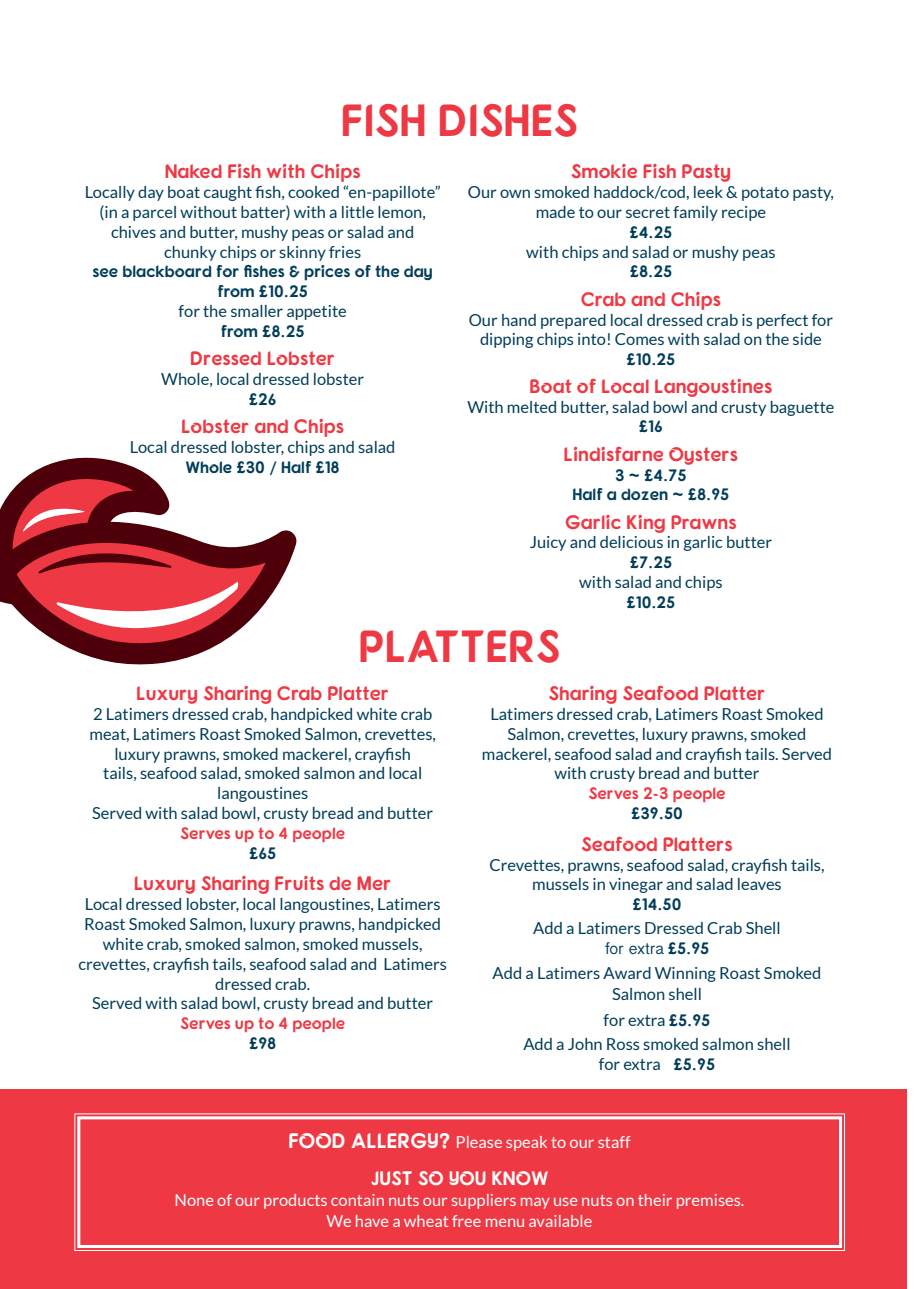
<style>
.page{position:relative;width:919px;height:1289px;background:#fff}
.page>*{position:absolute;margin:0;border:0;box-sizing:border-box;transform-origin:0 0}
.t1{font:45px "Fonarto";color:#ee3944}
.t2{font:19.5px "Fonarto";color:#ee3944}
.t3{font:19.5px "Fonarto";color:#fff}
.t4{font:16.5px/19.8px "Lato";color:#013d5a;text-align:center}
.t5{font:16.5px/19.8px "Fonarto";color:#013d5a;text-align:center}
.t6{font:16.5px/21px "Lato";color:#fff;text-align:center}
.t7{font:16.5px "Fonarto";color:#ee3944}
.t8{font:16.5px "Lao Sangam MN";color:#013d5a}
.s1{font-family:"Fonarto"}
.s2{font-family:"Fonarto";font-size:21px}
</style>
<div class="page">
<div style="left:0;top:1089px;width:906px;height:199px;background:#ee3944"></div>
<svg style="left:74px;top:1113px;width:771px;height:138px"></svg>
<div style="left:77px;top:1116px;width:765px;height:131px;border:3px solid #fff"></div>
<svg style="left:245px;top:530px;width:52px;height:95px"></svg>
<svg style="left:0;top:457px;width:245px;height:208px"></svg>
<h1 class="t1" style="left:341px;top:93px;width:239px">FISH DISHES</h1>
<p class="t2" style="left:165px;top:159px;width:197px">Naked Fish with Chips</p>
<p class="t4" style="left:85px;top:182px;width:357px">Locally day boat caught fish, cooked “en-papillote” (in a parcel without batter) with a little lemon, chives and butter, mushy peas or salad and chunky chips or skinny fries</p>
<p class="t5" style="left:92px;top:261px;width:342px">see blackboard for fishes &amp; prices of the day from £10.25</p>
<p class="t4" style="left:178px;top:301px;width:170px">for the smaller appetite</p>
<p class="t5" style="left:221px;top:321px;width:85px">from £8.25</p>
<p class="t2" style="left:190px;top:346px;width:146px">Dressed Lobster</p>
<p class="t4" style="left:161px;top:369px;width:204px">Whole, local dressed lobster</p>
<p class="t5" style="left:249px;top:388px;width:29px">£26</p>
<p class="t2" style="left:181px;top:414px;width:164px">Lobster and Chips</p>
<p class="t4" style="left:130px;top:437px;width:267px">Local dressed lobster, chips and salad</p>
<p class="t5" style="left:185px;top:456px;width:156px">Whole £30 / Half £18</p>
<p class="t2" style="left:570px;top:159px;width:162px">Smokie Fish Pasty</p>
<p class="t4" style="left:468px;top:182px;width:368px">Our own smoked haddock/cod, leek &amp; potato pasty, made to our secret family recipe</p>
<p class="t5" style="left:629px;top:222px;width:44px">£4.25</p>
<p class="t4" style="left:526px;top:242px;width:251px">with chips and salad or mushy peas</p>
<p class="t5" style="left:629px;top:261px;width:44px">£8.25</p>
<p class="t2" style="left:580px;top:287px;width:142px">Crab and Chips</p>
<p class="t4" style="left:469px;top:309px;width:366px">Our hand prepared local dressed crab is perfect for dipping chips into! Comes with salad on the side</p>
<p class="t5" style="left:626px;top:349px;width:50px">£10.25</p>
<p class="t2" style="left:529px;top:374px;width:244px">Boat of Local Langoustines</p>
<p class="t4" style="left:467px;top:396px;width:368px">With melted butter, salad bowl and crusty baguette</p>
<p class="t5" style="left:639px;top:416px;width:25px">£16</p>
<p class="t2" style="left:563px;top:442px;width:176px">Lindisfarne Oysters</p>
<p class="t5" style="left:572px;top:464px;width:158px">3 ~ £4.75<br>Half a dozen ~ £8.95</p>
<p class="t2" style="left:565px;top:509px;width:173px">Garlic King Prawns</p>
<p class="t4" style="left:529px;top:532px;width:244px">Juicy and delicious in garlic butter</p>
<p class="t5" style="left:629px;top:552px;width:44px">£7.25</p>
<p class="t4" style="left:579px;top:572px;width:145px">with salad and chips</p>
<p class="t5" style="left:626px;top:591px;width:50px">£10.25</p>
<h1 class="t1" style="left:358px;top:619px;width:203px">PLATTERS</h1>
<p class="t2" style="left:136px;top:681px;width:254px">Luxury Sharing Crab Platter</p>
<p class="t4" style="left:89px;top:704px;width:348px">2 Latimers dressed crab, handpicked white crab meat, Latimers Roast Smoked Salmon, crevettes, luxury prawns, smoked mackerel, crayfish<br>tails, seafood salad, smoked salmon and local langoustines<br>Served with salad bowl, crusty bread and butter</p>
<p class="t7" style="left:180px;top:822px;width:166px">Serves up to 4 people</p>
<p class="t5" style="left:249px;top:842px;width:29px">£65</p>
<p class="t2" style="left:134px;top:871px;width:259px">Luxury Sharing Fruits de Mer</p>
<p class="t4" style="left:78px;top:894px;width:370px">Local dressed lobster, local langoustines, Latimers Roast Smoked Salmon, luxury prawns, handpicked white crab, smoked salmon, smoked mussels, crevettes, crayfish tails, seafood salad and Latimers dressed crab.<br>Served with salad bowl, crusty bread and butter</p>
<p class="t7" style="left:180px;top:1013px;width:166px">Serves up to 4 people</p>
<p class="t5" style="left:249px;top:1032px;width:29px">£98</p>
<p class="t2" style="left:548px;top:681px;width:218px">Sharing Seafood Platter</p>
<p class="t4" style="left:482px;top:704px;width:352px">Latimers dressed crab, Latimers Roast Smoked Salmon, crevettes, luxury prawns, smoked mackerel, seafood salad and crayfish tails. Served with crusty bread and butter</p>
<p class="t7" style="left:588px;top:783px;width:139px">Serves 2-3 people</p>
<p class="t5" style="left:631px;top:802px;width:53px">£39.50</p>
<p class="t2" style="left:581px;top:832px;width:153px">Seafood Platters</p>
<p class="t4" style="left:489px;top:854px;width:337px">Crevettes, prawns, seafood salad, crayfish tails, mussels in vinegar and salad leaves</p>
<p class="t5" style="left:632px;top:894px;width:50px">£14.50</p>
<p class="t4" style="left:533px;top:918px;width:249px">Add a Latimers Dressed Crab Shell</p>
<p class="t8" style="left:604px;top:939px;width:106px">for extra <span class="s1">£5.95</span></p>
<p class="t4" style="left:492px;top:962px;width:330px;line-height:21px">Add a Latimers Award Winning Roast Smoked<br>Salmon shell</p>
<p class="t4" style="left:523px;top:1007px;width:269px;line-height:24px">for extra <span class="s1">£5.95<br></span>Add a John Ross smoked salmon shell</p>
<p class="t4" style="left:598px;top:1053px;width:118px">for extra <span class="s1">£5.95</span></p>
<p class="t6" style="left:288px;top:1131px;width:344px"><span class="s2">FOOD ALLERGY?</span> Please speak to our staff</p>
<p class="t3" style="left:371px;top:1165px;width:179px">JUST SO YOU KNOW</p>
<p class="t6" style="left:174px;top:1188px;width:571px">None of our products contain nuts our suppliers may use nuts on their premises.<br>We have a wheat free menu available</p>
</div>
